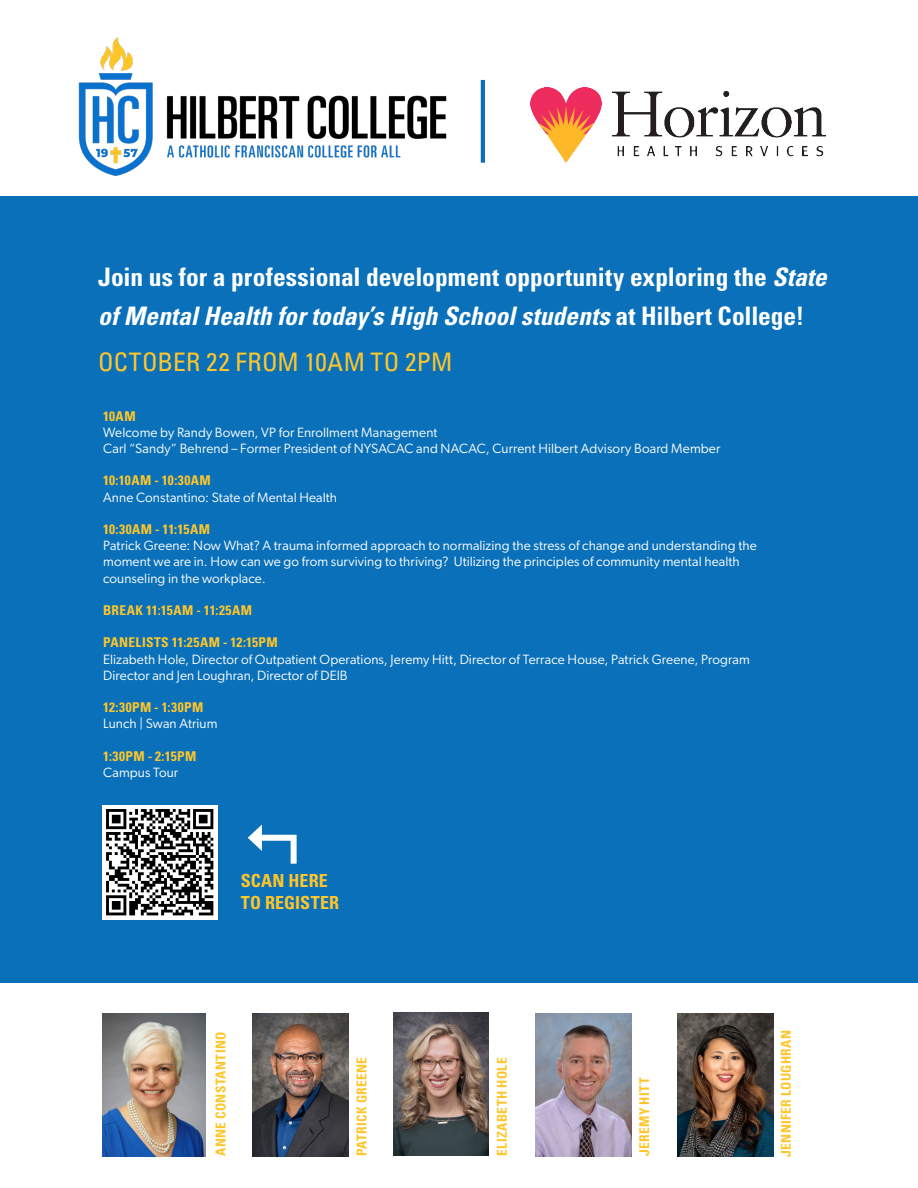
<style>
.page{position:relative;width:918px;height:1188px;background:#fff}
.page>*{position:absolute;margin:0;border:0;box-sizing:border-box;transform-origin:0 0}
.t1{font:700 condensed 25.5px/39px "Univers LT Std";color:#fff}
.t2{font:condensed 25.5px "Univers LT Std";letter-spacing:.015em;color:#fec62a}
.t3{font:700 condensed 18px/21.6px "Univers LT Std";letter-spacing:.01em;color:#fec62a}
.t4{font:13.5px/16.2px "Gibson";letter-spacing:.01em;color:#fff}
.t5{font:700 condensed 13.5px "Univers LT Std";letter-spacing:.025em;color:#fec62a}
.s1{font-style:italic}
</style>
<div class="page">
<div style="left:0;top:196px;width:918px;height:787px;background:#0970b9"></div>
<img style="left:530px;top:87px;width:295px;height:76px">
<img style="left:78px;top:37px;width:407px;height:139px">
<hr style="left:481px;top:80px;width:4px;height:83px;background:#0970b9">
<img style="left:394px;top:1013px;width:95px;height:143px">
<img style="left:103px;top:1013px;width:102px;height:144px">
<img style="left:536px;top:1014px;width:95px;height:142px">
<img style="left:253px;top:1014px;width:95px;height:142px">
<img style="left:678px;top:1014px;width:95px;height:143px">
<img style="left:103px;top:806px;width:114px;height:114px">
<svg style="left:248px;top:825px;width:49px;height:39px"></svg>
<p class="t1" style="left:98px;top:258px;width:730px">Join us for a professional development opportunity exploring the <span class="s1">State of Mental Health for today’s High School students</span> at Hilbert College!</p>
<p class="t2" style="left:98px;top:346px;width:356px">OCTOBER 22 FROM 10AM TO 2PM</p>
<p class="t5" style="left:103px;top:408px;width:34px">10AM</p>
<p class="t4" style="left:103px;top:424px;width:336px">Welcome by Randy Bowen, VP for Enrollment Management</p>
<p class="t4" style="left:103px;top:440px;width:619px">Carl “Sandy” Behrend – Former President of NYSACAC and NACAC, Current Hilbert Advisory Board Member</p>
<p class="t5" style="left:103px;top:472px;width:109px">10:10AM - 10:30AM</p>
<p class="t4" style="left:103px;top:489px;width:236px">Anne Constantino: State of Mental Health</p>
<p class="t5" style="left:103px;top:521px;width:108px">10:30AM - 11:15AM</p>
<p class="t4" style="left:103px;top:537px;width:655px">Patrick Greene: Now What? A trauma informed approach to normalizing the stress of change and understanding the moment we are in. How can we go from surviving to thriving? Utilizing the principles of community mental health counseling in the workplace.</p>
<p class="t5" style="left:103px;top:602px;width:151px">BREAK 11:15AM - 11:25AM</p>
<p class="t5" style="left:103px;top:634px;width:176px">PANELISTS 11:25AM - 12:15PM</p>
<p class="t4" style="left:103px;top:651px;width:648px">Elizabeth Hole, Director of Outpatient Operations, Jeremy Hitt, Director of Terrace House, Patrick Greene, Program<br>Director and Jen Loughran, Director of DEIB</p>
<p class="t5" style="left:103px;top:699px;width:102px">12:30PM - 1:30PM</p>
<p class="t4" style="left:103px;top:716px;width:116px">Lunch | Swan Atrium</p>
<p class="t5" style="left:103px;top:748px;width:95px">1:30PM - 2:15PM</p>
<p class="t4" style="left:103px;top:764px;width:77px">Campus Tour</p>
<p class="t3" style="left:241px;top:870px;width:100px">SCAN HERE<br>TO REGISTER</p>
<p class="t5" style="left:213px;top:1156px;width:125px;rotate:-90deg">ANNE CONSTANTINO</p>
<p class="t5" style="left:353px;top:1156px;width:101px;rotate:-90deg">PATRICK GREENE</p>
<p class="t5" style="left:494px;top:1156px;width:100px;rotate:-90deg">ELIZABETH HOLE</p>
<p class="t5" style="left:636px;top:1156px;width:80px;rotate:-90deg">JEREMY HITT</p>
<p class="t5" style="left:778px;top:1157px;width:128px;rotate:-90deg">JENNIFER LOUGHRAN</p>
</div>
